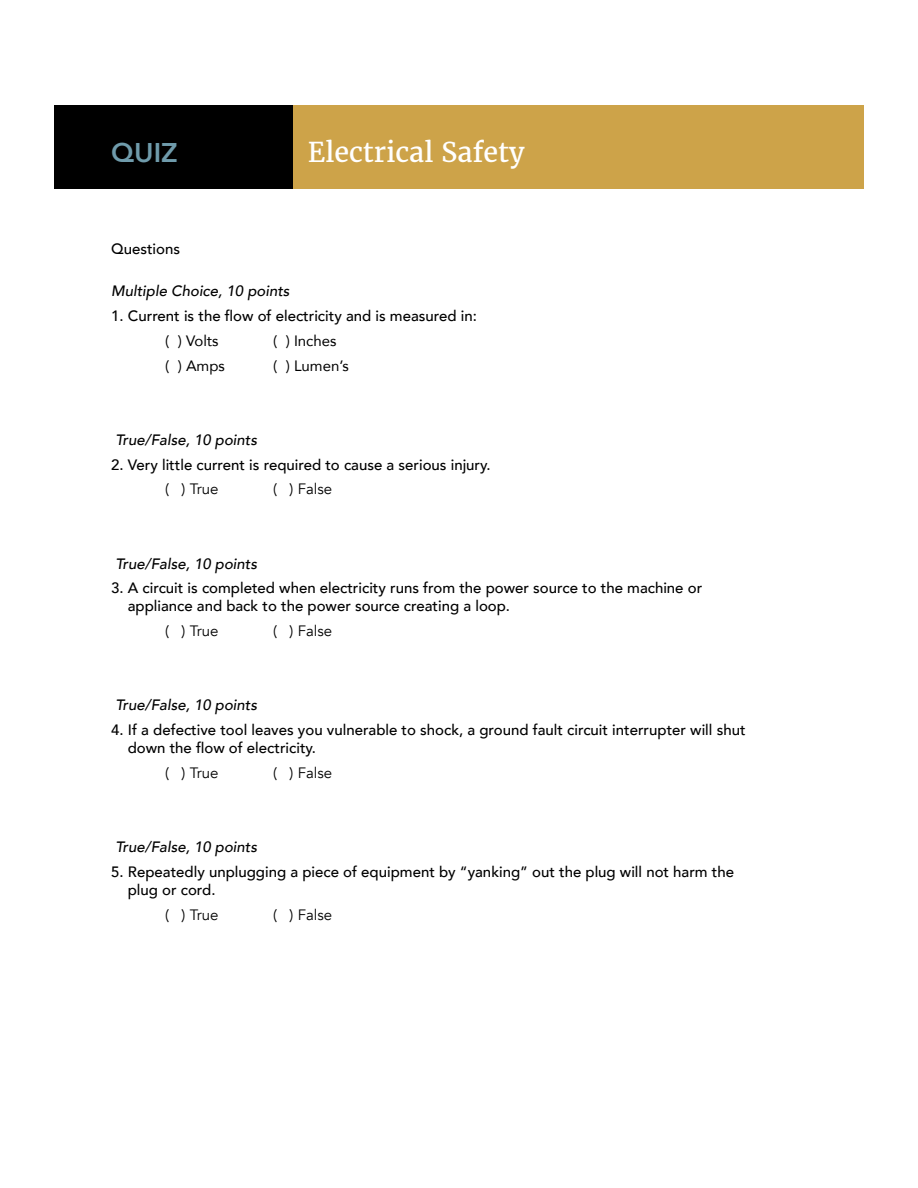
<style>
.page{position:relative;width:918px;height:1188px;background:#fff}
.page>*{position:absolute;margin:0;border:0;box-sizing:border-box;transform-origin:0 0}
.t1{font:27px "Merriweather";color:#fff}
.t2{font:800 27px "Avenir";color:#6f9bab}
.t3{font:500 15px/18px "Avenir";color:#000}
.t4{font:italic 500 15px "Avenir";color:#000}
.t5{font:15px "Avenir";color:#000}
.t6{font:15px "Avenir";color:#000}
</style>
<div class="page">
<div style="left:54px;top:106px;width:810px;height:83px;background:#cda349"></div>
<div style="left:54px;top:106px;width:239px;height:83px;background:#000"></div>
<h1 class="t2" style="left:111px;top:132px;width:68px">QUIZ</h1>
<h1 class="t1" style="left:308px;top:135px;width:219px">Electrical Safety</h1>
<p class="t3" style="left:111px;top:239px;width:70px">Questions</p>
<p class="t4" style="left:111px;top:282px;width:180px">Multiple Choice, 10 points</p>
<p class="t3" style="left:111px;top:306px;width:367px">1. Current is the flow of electricity and is measured in:</p>
<p class="t6" style="left:165px;top:329px;width:55px">( ) Volts</p>
<p class="t6" style="left:273px;top:329px;width:65px">( ) Inches</p>
<p class="t6" style="left:165px;top:353px;width:61px">( ) Amps</p>
<p class="t6" style="left:273px;top:353px;width:77px">( ) Lumen’s</p>
<p class="t4" style="left:115px;top:431px;width:143px">True/False, 10 points</p>
<p class="t3" style="left:111px;top:455px;width:381px">2. Very little current is required to cause a serious injury.</p>
<p class="t5" style="left:165px;top:480px;width:55px">( ) True</p>
<p class="t5" style="left:273px;top:480px;width:60px">( ) False</p>
<p class="t4" style="left:115px;top:555px;width:143px">True/False, 10 points</p>
<p class="t3" style="left:128px;top:578px;width:576px;text-indent:-16px">3. A circuit is completed when electricity runs from the power source to the machine or appliance and back to the power source creating a loop.</p>
<p class="t5" style="left:165px;top:622px;width:55px">( ) True</p>
<p class="t5" style="left:273px;top:622px;width:60px">( ) False</p>
<p class="t4" style="left:115px;top:696px;width:143px">True/False, 10 points</p>
<p class="t3" style="left:128px;top:720px;width:619px;text-indent:-16px">4. If a defective tool leaves you vulnerable to shock, a ground fault circuit interrupter will shut down the flow of electricity.</p>
<p class="t5" style="left:165px;top:764px;width:55px">( ) True</p>
<p class="t5" style="left:273px;top:764px;width:60px">( ) False</p>
<p class="t4" style="left:115px;top:838px;width:143px">True/False, 10 points</p>
<p class="t3" style="left:128px;top:862px;width:608px;text-indent:-16px">5. Repeatedly unplugging a piece of equipment by “yanking” out the plug will not harm the plug or cord.</p>
<p class="t5" style="left:165px;top:906px;width:55px">( ) True</p>
<p class="t5" style="left:273px;top:906px;width:60px">( ) False</p>
</div>
